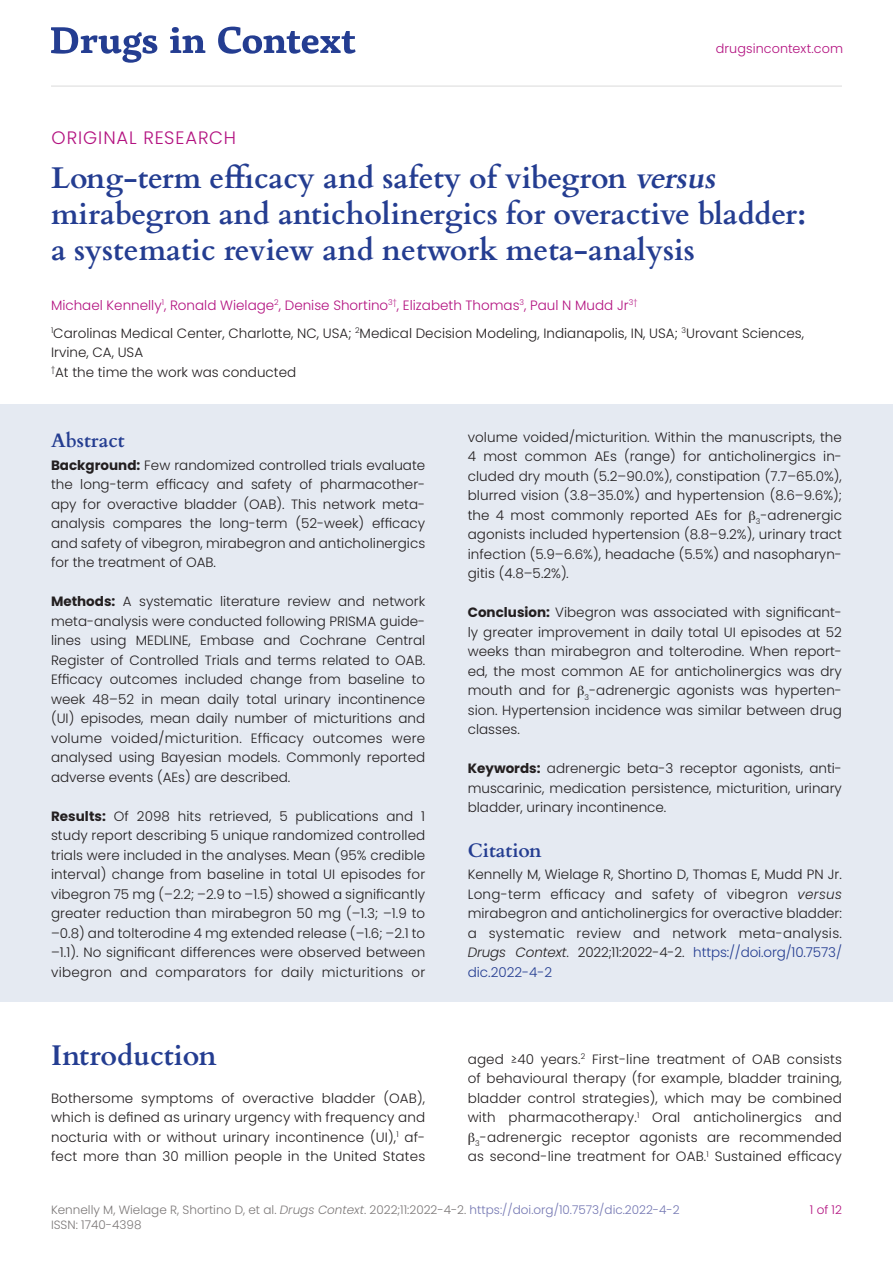
<style>
.page{position:relative;width:893px;height:1263px;background:#fff}
.page>*{position:absolute;margin:0;border:0;box-sizing:border-box;transform-origin:0 0}
.Article_Title__H1{font:700 30px/36px "Cardo";color:#243d91}
.Big_Header__H2{font:700 28.5px "Cardo";color:#243d91}
.Small_Header__H3{font:700 19.5px "Cardo";color:#243d91}
.Original_Research{font:300 18px "Poppins";letter-spacing:.05em;color:#b31280}
.OPTXS_N{font:300 13.5px/19.5px "Poppins";color:#231f20;text-align:justify}
.OPTX_N{font:300 13.5px/19.5px "Poppins";color:#231f20;text-align:justify}
.Body_Black_First{font:300 13.5px/19.5px "Poppins";letter-spacing:.01em;color:#231f20;text-align:justify}
.Body_Black{font:300 13.5px/19.5px "Poppins";color:#231f20}
.Intro_-_Authors{font:300 13.5px "Poppins";color:#b31280}
.t1{font:300 12.75px "Poppins";letter-spacing:.01em;color:#b31280}
.t2{font:300 12px "Poppins";color:#7c7878}
.t3{font:300 12px "Poppins";color:#b31280}
.s1{font-style:italic}
.s2{font-weight:700}
.s3{color:#243d91}
.s4{color:#7376b2}
</style>
<div class="page">
<svg style="left:51px;top:27px;width:106px;height:36px"></svg>
<svg style="left:170px;top:27px;width:35px;height:26px"></svg>
<svg style="left:218px;top:27px;width:138px;height:27px"></svg>
<hr style="left:51px;top:85px;width:791px;height:2px;background:#e6e6e6">
<div style="left:0;top:404px;width:893px;height:598px;background:#e5eaf2"></div>
<p class="t1" style="left:716px;top:41px;width:129px">drugsincontext.com</p>
<p class="Original_Research" style="left:52px;top:127px;width:186px">ORIGINAL RESEARCH</p>
<p class="Article_Title__H1" style="left:51px;top:157px;width:756px">Long-term efficacy and safety of vibegron <span class="s1">versus </span>mirabegron and anticholinergics for overactive bladder: a systematic review and network meta-analysis</p>
<p class="Intro_-_Authors" style="left:51px;top:297px;width:588px">Michael Kennelly<sup>1</sup>, Ronald Wielage<sup>2</sup>, Denise Shortino<sup>3†</sup>, Elizabeth Thomas<sup>3</sup>, Paul N Mudd Jr<sup>3†</sup></p>
<p class="Body_Black" style="left:51px;top:323px;width:754px"><sup>1</sup>Carolinas Medical Center, Charlotte, NC, USA; <sup>2</sup>Medical Decision Modeling, Indianapolis, IN, USA; <sup>3</sup>Urovant Sciences,<br>Irvine, CA, USA</p>
<p class="Body_Black" style="left:51px;top:362px;width:247px"><sup>†</sup>At the time the work was conducted</p>
<p class="Small_Header__H3" style="left:51px;top:425px;width:75px">Abstract</p>
<p class="OPTX_N" style="left:51px;top:455px;width:376px"><span class="s2">Background:</span> Few randomized controlled trials evaluate the long-term efficacy and safety of pharmacother&shy;apy for overactive bladder (OAB). This network meta&shy;analysis compares the long-term (52-week) efficacy and safety of vibegron, mirabegron and anticholinergics for the treatment of OAB.</p>
<p class="OPTXS_N" style="left:51px;top:592px;width:376px"><span class="s2">Methods:</span> A systematic literature review and network meta-analysis were conducted following PRISMA guide&shy;lines using MEDLINE, Embase and Cochrane Central Register of Controlled Trials and terms related to OAB.<br>Efficacy outcomes included change from baseline to week 48–52 in mean daily total urinary incontinence (UI) episodes, mean daily number of micturitions and volume voided/micturition. Efficacy outcomes were analysed using Bayesian models. Commonly reported adverse events (AEs) are described.</p>
<p class="OPTXS_N" style="left:51px;top:806px;width:376px"><span class="s2">Results:</span> Of 2098 hits retrieved, 5 publications and 1 study report describing 5 unique randomized controlled trials were included in the analyses. Mean (95% credible interval) change from baseline in total UI episodes for vibegron 75 mg (–2.2; –2.9 to –1.5) showed a significantly greater reduction than mirabegron 50 mg (–1.3; –1.9 to –0.8) and tolterodine 4 mg extended release (–1.6; –2.1 to –1.1). No significant differences were observed between vibegron and comparators for daily micturitions or</p>
<p class="Big_Header__H2" style="left:51px;top:1033px;width:167px">Introduction</p>
<p class="Body_Black_First" style="left:51px;top:1088px;width:376px">Bothersome symptoms of overactive bladder (OAB), which is defined as urinary urgency with frequency and nocturia with or without urinary incontinence (UI),<sup>1</sup> af&shy;fect more than 30 million people in the United States</p>
<p class="OPTXS_N" style="left:468px;top:427px;width:376px">volume voided/micturition. Within the manuscripts, the 4 most common AEs (range) for anticholinergics in&shy;cluded dry mouth (5.2–90.0%), constipation (7.7–65.0%), blurred vision (3.8–35.0%) and hypertension (8.6–9.6%); the 4 most commonly reported AEs for <sub>3</sub>-adrenergic agonists included hypertension (8.8–9.2%), urinary tract infection (5.9–6.6%), headache (5.5%) and nasopharyn&shy;gitis (4.8–5.2%)<span class="s1">.</span></p>
<p class="OPTXS_N" style="left:468px;top:603px;width:376px"><span class="s2">Conclusion:</span> Vibegron was associated with significant&shy;ly greater improvement in daily total UI episodes at 52 weeks than mirabegron and tolterodine. When report&shy;ed, the most common AE for anticholinergics was dry mouth and for <sub>3</sub>-adrenergic agonists was hyperten&shy;sion. Hypertension incidence was similar between drug classes.</p>
<p class="OPTXS_N" style="left:468px;top:759px;width:376px"><span class="s2">Keywords:</span> adrenergic beta-3 receptor agonists, anti&shy;muscarinic, medication persistence, micturition, urinary bladder, urinary incontinence.</p>
<p class="Small_Header__H3" style="left:468px;top:835px;width:75px">Citation</p>
<p class="OPTX_N" style="left:468px;top:865px;width:376px">Kennelly M, Wielage R, Shortino D, Thomas E, Mudd PN Jr.<br>Long-term efficacy and safety of vibegron <span class="s1">versus </span>mirabegron and anticholinergics for overactive bladder: a systematic review and network meta-analysis.<br><span class="s1">Drugs Context</span>. 2022;11:2022-4-2. <span class="s3">https://doi.org/10.7573/ dic.2022-4-2</span></p>
<p class="Body_Black_First" style="left:468px;top:1049px;width:376px;text-align:center">aged ≥40 years.<sup>2</sup> First-line treatment of OAB consists of behavioural therapy (for example, bladder training, bladder control strategies), which may be combined with pharmacotherapy.<sup>1</sup> Oral anticholinergics and <sub>3</sub>-adrenergic receptor agonists are recommended as second-line treatment for OAB.<sup>1</sup> Sustained efficacy</p>
<p class="t2" style="left:51px;top:1203px;width:630px">Kennelly M, Wielage R, Shortino D, et al. <span class="s1">Drugs Context</span>. 2022;11:2022-4-2. <span class="s4">https://doi.org/10.7573/dic.2022-4-2</span></p>
<p class="t3" style="left:810px;top:1203px;width:34px">1 of 12</p>
<p class="t2" style="left:51px;top:1218px;width:92px">ISSN: 1740-4398</p>
</div>
